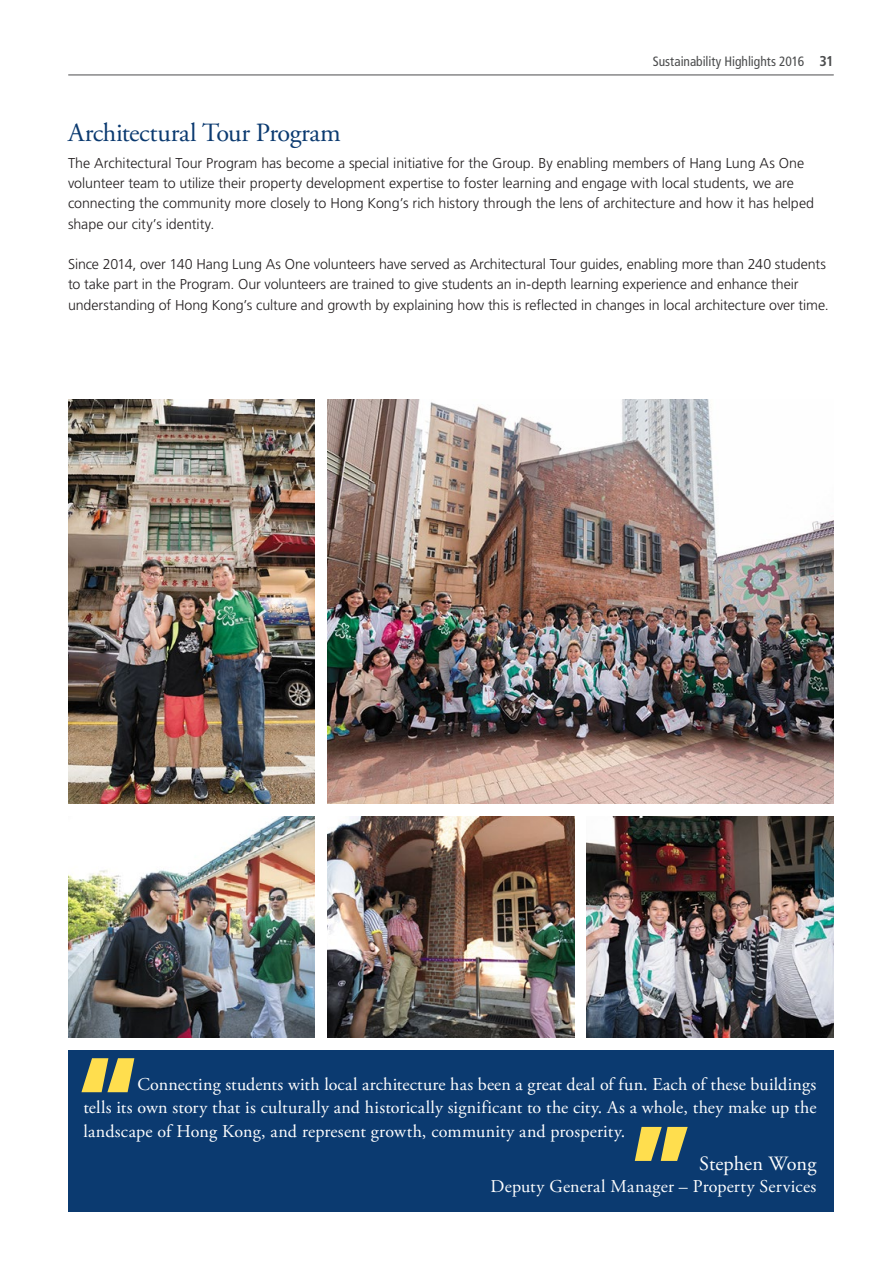
<style>
.page{position:relative;width:893px;height:1263px;background:#fff}
.page>*{position:absolute;margin:0;border:0;box-sizing:border-box;transform-origin:0 0}
.t1{font:26.25px "Adobe Garamond Pro";letter-spacing:-.015em;color:#0b3a70}
.t2{font:20.25px "Adobe Garamond Pro";color:#fff}
.t3{font:18px/23.2px "Adobe Garamond Pro";letter-spacing:.01em;color:#fff;text-align:justify}
.t4{font:300 14.25px/20.2px "Frutiger LT Std";letter-spacing:-.005em;color:#231f20}
.t5{font:condensed 13.5px "Frutiger LT Std";letter-spacing:-.005em;color:#4b4c4d}
.s1{font-weight:700;font-size:14.25px}
</style>
<div class="page">
<hr style="left:69px;top:75px;width:764px;height:1px;background:#4b4c4d">
<div style="left:68px;top:1050px;width:765px;height:162px;background:#0b3a70"></div>
<svg style="left:635px;top:1127px;width:53px;height:34px"></svg>
<svg style="left:81px;top:1058px;width:53px;height:34px"></svg>
<img style="left:327px;top:817px;width:247px;height:221px">
<img style="left:587px;top:817px;width:246px;height:221px">
<img style="left:68px;top:817px;width:247px;height:221px">
<img style="left:327px;top:399px;width:506px;height:404px">
<img style="left:68px;top:399px;width:247px;height:404px">
<p class="t5" style="left:653px;top:53px;width:182px">Sustainability Highlights 2016 <span class="s1">31</span></p>
<h1 class="t1" style="left:68px;top:117px;width:274px">Architectural Tour Program</h1>
<p class="t4" style="left:68px;top:153px;width:748px">The Architectural Tour Program has become a special initiative for the Group. By enabling members of Hang Lung As One volunteer team to utilize their property development expertise to foster learning and engage with local students, we are connecting the community more closely to Hong Kong’s rich history through the lens of architecture and how it has helped shape our city’s identity.</p>
<p class="t4" style="left:68px;top:254px;width:762px">Since 2014, over 140 Hang Lung As One volunteers have served as Architectural Tour guides, enabling more than 240 students to take part in the Program. Our volunteers are trained to give students an in-depth learning experience and enhance their understanding of Hong Kong’s culture and growth by explaining how this is reflected in changes in local architecture over time.</p>
<p class="t3" style="left:83px;top:1073px;width:735px;text-indent:54px">Connecting students with local architecture has been a great deal of fun. Each of these buildings tells its own story that is culturally and historically significant to the city. As a whole, they make up the landscape of Hong Kong, and represent growth, community and prosperity.</p>
<h2 class="t2" style="left:699px;top:1152px;width:119px">Stephen Wong</h2>
<p class="t3" style="left:491px;top:1175px;width:327px">Deputy General Manager – Property Services</p>
</div>
